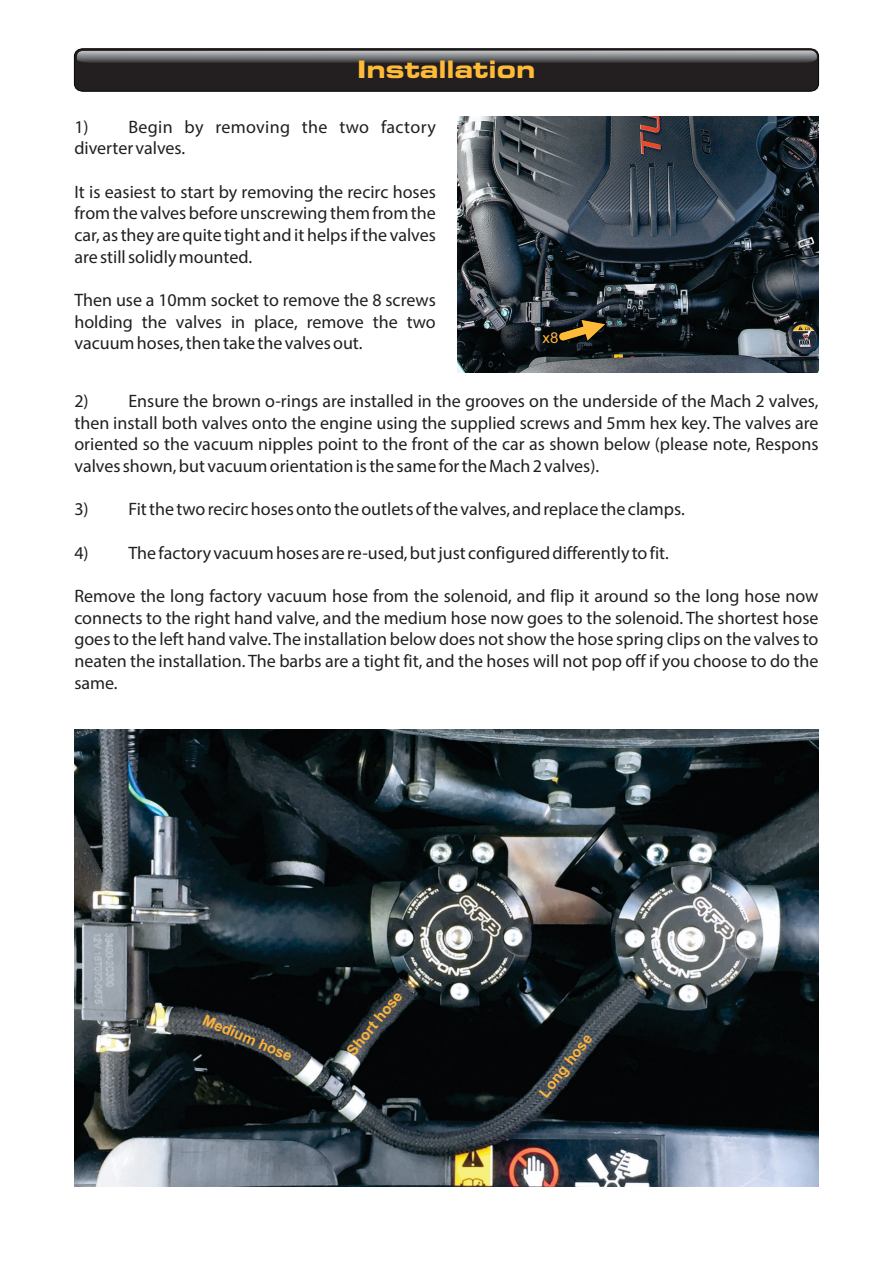
<style>
.page{position:relative;width:893px;height:1263px;background:#fff}
.page>*{position:absolute;margin:0;border:0;box-sizing:border-box;transform-origin:0 0}
.t1{font:700 expanded 24px "Square 721 BT";color:#ffbb37}
.t2{font:18px/21.6px "Myriad Pro";color:#231f20;text-align:justify}
.t3{font:700 15px "Arial";color:#fdb23d}
.t4{font:15px "Arial";color:#fdb23d}
</style>
<div class="page">
<svg style="left:74px;top:48px;width:745px;height:44px;background:#3c3a3b"></svg>
<img style="left:457px;top:117px;width:362px;height:255px">
<svg style="left:556px;top:318px;width:52px;height:26px"></svg>
<img style="left:74px;top:730px;width:745px;height:456px">
<h1 class="t1" style="left:357px;top:60px;width:180px">Installation</h1>
<p class="t2" style="left:74px;top:118px;width:363px">1) Begin by removing the two factory diverter valves.</p>
<p class="t2" style="left:74px;top:182px;width:363px">It is easiest to start by removing the recirc hoses from the valves before unscrewing them from the car, as they are quite tight and it helps if the valves are still solidly mounted.</p>
<p class="t2" style="left:74px;top:291px;width:363px">Then use a 10mm socket to remove the 8 screws holding the valves in place, remove the two vacuum hoses, then take the valves out.</p>
<p class="t4" style="left:543px;top:332px;width:17px">x8</p>
<p class="t2" style="left:74px;top:392px;width:746px">2) Ensure the brown o-rings are installed in the grooves on the underside of the Mach 2 valves, then install both valves onto the engine using the supplied screws and 5mm hex key. The valves are oriented so the vacuum nipples point to the front of the car as shown below (please note, Respons valves shown, but vacuum orientation is the same for the Mach 2 valves).</p>
<p class="t2" style="left:74px;top:500px;width:612px">3) Fit the two recirc hoses onto the outlets of the valves, and replace the clamps.</p>
<p class="t2" style="left:74px;top:543px;width:596px">4) The factory vacuum hoses are re-used, but just configured differently to fit.</p>
<p class="t2" style="left:74px;top:587px;width:746px">Remove the long factory vacuum hose from the solenoid, and flip it around so the long hose now connects to the right hand valve, and the medium hose now goes to the solenoid. The shortest hose goes to the left hand valve. The installation below does not show the hose spring clips on the valves to neaten the installation. The barbs are a tight fit, and the hoses will not pop off if you choose to do the same.</p>
<p class="t3" style="left:206px;top:1013px;width:97px;rotate:24deg">Medium hose</p>
<p class="t3" style="left:345px;top:1050px;width:80px;rotate:-51deg">Short hose</p>
<p class="t3" style="left:538px;top:1092px;width:77px;rotate:-52deg">Long hose</p>
</div>
